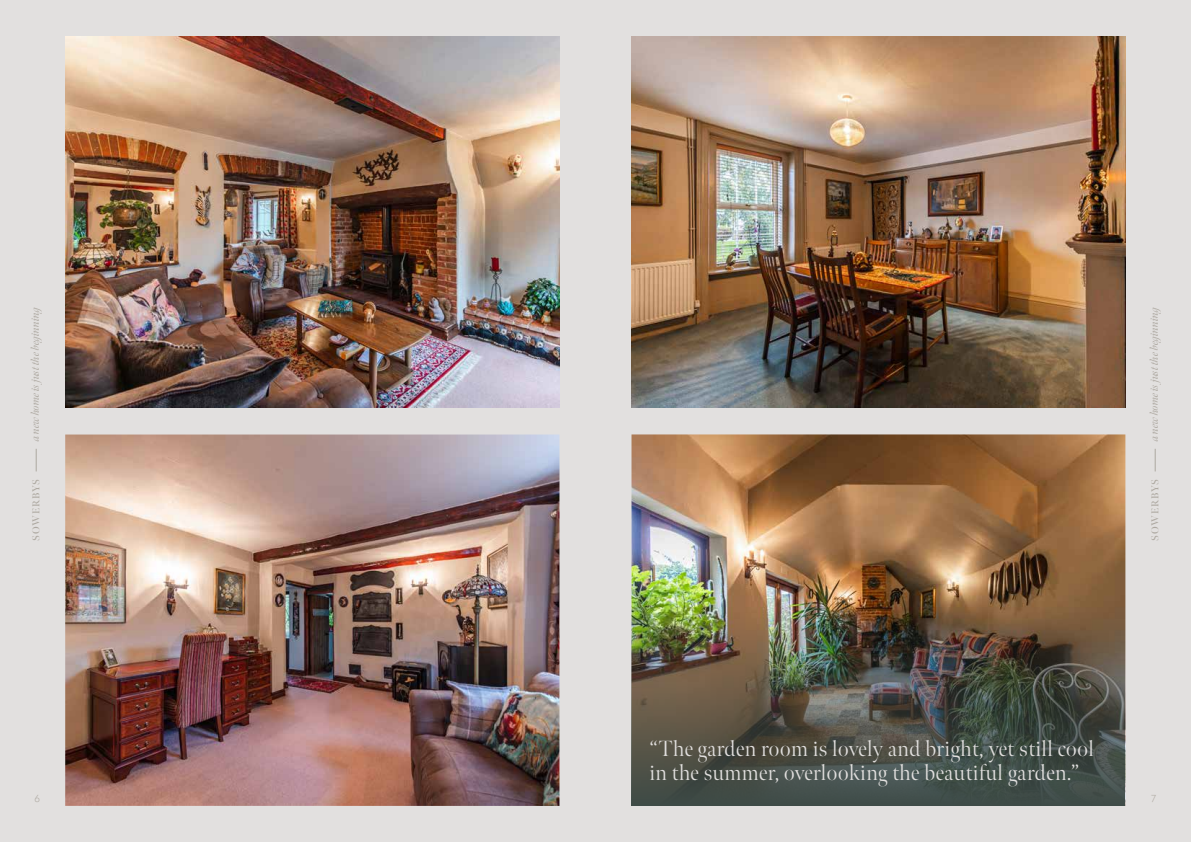
<style>
.page{position:relative;width:1191px;height:842px;background:#fff}
.page>*{position:absolute;margin:0;border:0;box-sizing:border-box;transform-origin:0 0}
.t1{font:300 22px/24px "Meno Banner";letter-spacing:.02em;color:#e1dfde}
.t2{font:italic 11px "Meno Banner";letter-spacing:-.01em;color:#ada8a0}
.t3{font:600 10px "Meno Banner";letter-spacing:.08em;color:#ada8a0}
.t4{font:300 10px "Quasimoda";color:#ada8a0}
</style>
<div class="page">
<div style="left:0;top:0;width:595px;height:842px;background:#e2e0df"></div>
<div style="left:595px;top:0;width:596px;height:842px;background:#e2e0df"></div>
<svg style="left:36px;top:449px;width:1px;height:22px"></svg>
<svg style="left:1155px;top:449px;width:1px;height:22px"></svg>
<img style="left:65px;top:36px;width:494px;height:371px">
<img style="left:65px;top:434px;width:494px;height:372px">
<img style="left:631px;top:36px;width:494px;height:372px">
<img style="left:631px;top:434px;width:494px;height:178px">
<img style="left:631px;top:612px;width:494px;height:194px">
<p class="t2" style="left:29px;top:441px;width:138px;rotate:-90deg">a new home is just the beginning</p>
<p class="t2" style="left:1147px;top:441px;width:138px;rotate:-90deg">a new home is just the beginning</p>
<p class="t3" style="left:30px;top:541px;width:63px;rotate:-90deg">SOWERBYS</p>
<p class="t3" style="left:1149px;top:541px;width:63px;rotate:-90deg">SOWERBYS</p>
<p class="t1" style="left:649px;top:737px;width:446px">“The garden room is lovely and bright, yet still cool in the summer, overlooking the beautiful garden.”</p>
<p class="t4" style="left:35px;top:791px;width:7px">6</p>
<p class="t4" style="left:1151px;top:791px;width:6px">7</p>
</div>
